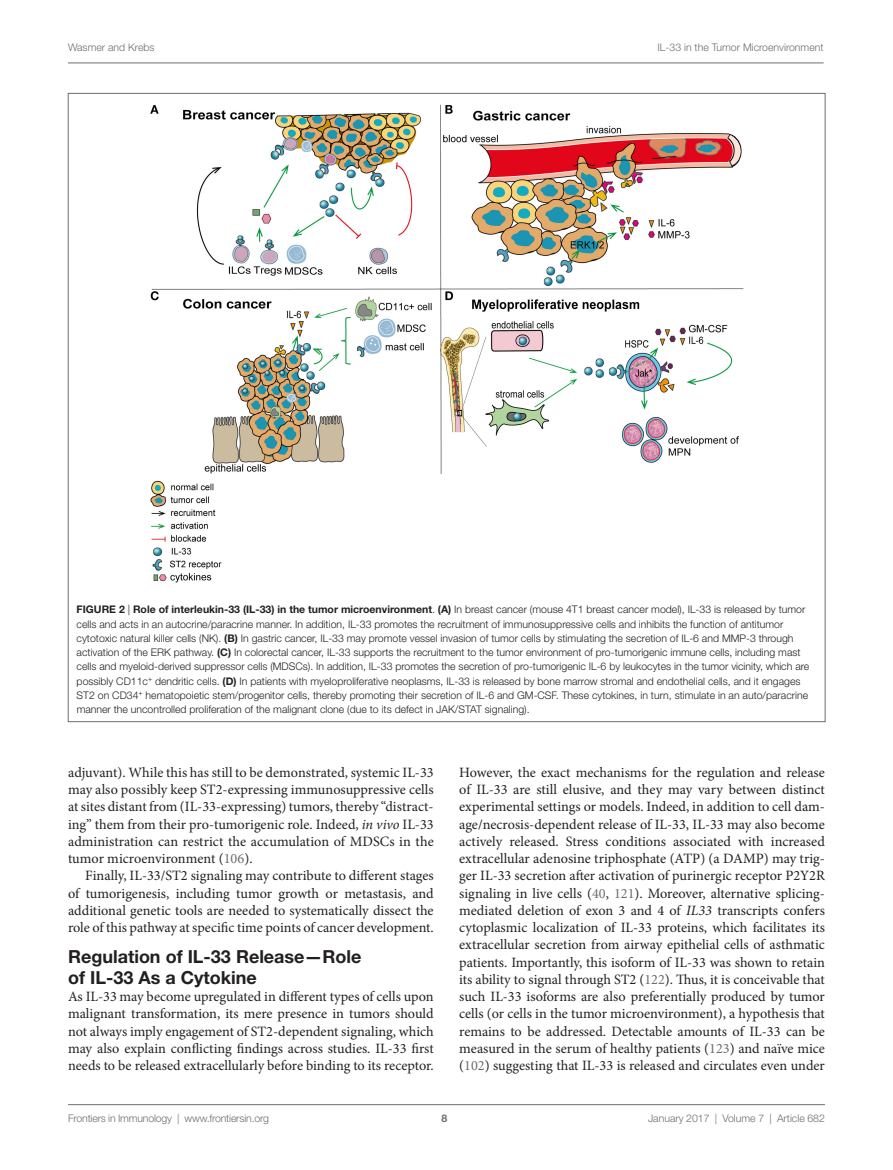
<style>
.page{position:relative;width:893px;height:1170px;background:#fff}
.page>*{position:absolute;margin:0;border:0;box-sizing:border-box;transform-origin:0 0}
.t1{font:700 18px/21px "Helvetica Neue LT Std";color:#231f20}
.t2{font:14.25px/17.2px "Minion Pro";color:#231f20;text-align:justify}
.t3{font:300 10.5px/14.2px "Helvetica Neue LT Std";color:#231f20}
.t4{font:300 10.5px "Helvetica Neue LT Std";color:#6c6d70}
.t5{font:700 10.5px "Helvetica Neue LT Std";color:#6c6d70}
.s1{font-weight:700}
.s2{font-style:italic}
.s3{color:#6c6d70}
</style>
<div class="page">
<img style="left:150px;top:105px;width:594px;height:478px">
<hr style="left:68px;top:63px;width:756px;height:1px;background:#6c6d70">
<hr style="left:68px;top:1104px;width:757px;height:1px;background:#6c6d70">
<p class="t4" style="left:68px;top:41px;width:88px">Wasmer and Krebs</p>
<p class="t4" style="left:658px;top:41px;width:167px">IL-33 in the Tumor Microenvironment</p>
<p class="t3" style="left:77px;top:602px;width:734px"><span class="s1">FIGURE 2</span> | <span class="s1">Role of interleukin-33 (IL-33) in the tumor microenvironment</span>. <span class="s1">(A)</span> In breast cancer (mouse 4T1 breast cancer model), IL-33 is released by tumor cells and acts in an autocrine/paracrine manner. In addition, IL-33 promotes the recruitment of immunosuppressive cells and inhibits the function of antitumor cytotoxic natural killer cells (NK). <span class="s1">(B)</span> In gastric cancer, IL-33 may promote vessel invasion of tumor cells by stimulating the secretion of IL-6 and MMP-3 through activation of the ERK pathway. <span class="s1">(C)</span> In colorectal cancer, IL-33 supports the recruitment to the tumor environment of pro-tumorigenic immune cells, including mast cells and myeloid-derived suppressor cells (MDSCs). In addition, IL-33 promotes the secretion of pro-tumorigenic IL-6 by leukocytes in the tumor vicinity, which are possibly CD11c<sup>+</sup> dendritic cells. <span class="s1">(D)</span> In patients with myeloproliferative neoplasms, IL-33 is released by bone marrow stromal and endothelial cells, and it engages ST2 on CD34<sup>+</sup> hematopoietic stem/progenitor cells, thereby promoting their secretion of IL-6 and GM-CSF. These cytokines, in turn, stimulate in an auto/paracrine manner the uncontrolled proliferation of the malignant clone (due to its defect in JAK/STAT signaling).</p>
<p class="t2" style="left:68px;top:763px;width:367px">adjuvant). While this has still to be demonstrated, systemic IL-33 may also possibly keep ST2-expressing immunosuppressive cells at sites distant from (IL-33-expressing) tumors, thereby “distract&shy;ing” them from their pro-tumorigenic role. Indeed, <span class="s2">in vivo</span> IL-33 administration can restrict the accumulation of MDSCs in the tumor microenvironment (<span class="s3">106</span>).</p>
<p class="t2" style="left:68px;top:867px;width:367px;text-indent:17px">Finally, IL-33/ST2 signaling may contribute to different stages of tumorigenesis, including tumor growth or metastasis, and additional genetic tools are needed to systematically dissect the role of this pathway at specific time points of cancer development.</p>
<p class="t1" style="left:68px;top:945px;width:295px">Regulation of IL-33 Release—Role of IL-33 As a Cytokine</p>
<p class="t2" style="left:68px;top:987px;width:367px">As IL-33 may become upregulated in different types of cells upon malignant transformation, its mere presence in tumors should not always imply engagement of ST2-dependent signaling, which may also explain conflicting findings across studies. IL-33 first needs to be released extracellularly before binding to its receptor.</p>
<p class="t2" style="left:459px;top:763px;width:367px">However, the exact mechanisms for the regulation and release of IL-33 are still elusive, and they may vary between distinct experimental settings or models. Indeed, in addition to cell dam&shy;age/necrosis-dependent release of IL-33, IL-33 may also become actively released. Stress conditions associated with increased extracellular adenosine triphosphate (ATP) (a DAMP) may trig&shy;ger IL-33 secretion after activation of purinergic receptor P2Y2R signaling in live cells (<span class="s3">40</span>, <span class="s3">121</span>). Moreover, alternative splicing&shy;mediated deletion of exon 3 and 4 of <span class="s2">IL33</span> transcripts confers cytoplasmic localization of IL-33 proteins, which facilitates its extracellular secretion from airway epithelial cells of asthmatic patients. Importantly, this isoform of IL-33 was shown to retain its ability to signal through ST2 (<span class="s3">122</span>). Thus, it is conceivable that such IL-33 isoforms are also preferentially produced by tumor cells (or cells in the tumor microenvironment), a hypothesis that remains to be addressed. Detectable amounts of IL-33 can be measured in the serum of healthy patients (<span class="s3">123</span>) and naïve mice (<span class="s3">102</span>) suggesting that IL-33 is released and circulates even under</p>
<p class="t4" style="left:68px;top:1111px;width:203px">Frontiers in Immunology | www.frontiersin.org</p>
<p class="t4" style="left:648px;top:1111px;width:178px">January 2017 | Volume 7 | Article 682</p>
<p class="t5" style="left:441px;top:1111px;width:7px">8</p>
</div>
